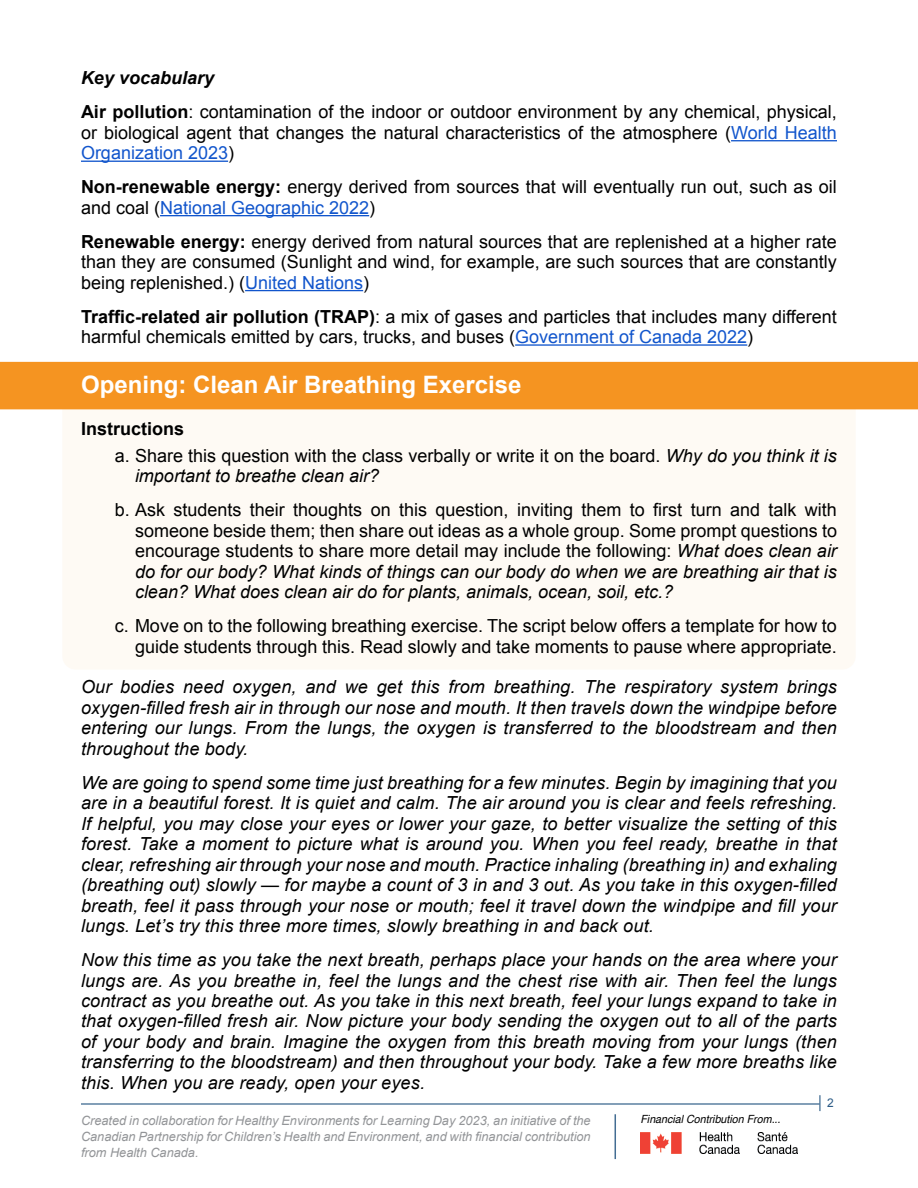
<style>
.page{position:relative;width:918px;height:1188px;background:#fff}
.page>*{position:absolute;margin:0;border:0;box-sizing:border-box;transform-origin:0 0}
.t1{font:700 24px "Arial";color:#fff}
.t2{font:italic 18px/20.4px "Arial";letter-spacing:.01em;color:#000;text-align:justify}
.t3{font:18px/20.4px "Arial";color:#000}
.t4{font:italic 12.75px/16.2px "Arial";color:#939598;text-align:justify}
.t5{font:12px "Arial";color:#2c5b86}
.t6{font:italic 11.25px "Helvetica";color:#000;scale:.95 1}
.s1{font-weight:700;font-style:italic}
.s2{font-weight:700}
.s3{color:#15c}
.s4{font-style:italic}
</style>
<div class="page">
<div style="left:62px;top:375px;width:794px;height:295px;background:#fefaf4;border-radius:13px"></div>
<div style="left:0;top:362px;width:918px;height:47px;background:#f59421"></div>
<img style="left:640px;top:1133px;width:157px;height:21px">
<hr style="left:615px;top:1114px;width:1px;height:45px;background:#436d93">
<svg style="left:820px;top:1095px;width:1px;height:16px"></svg>
<hr style="left:731px;top:140px;width:106px;height:1px;background:#15c">
<hr style="left:81px;top:161px;width:147px;height:1px;background:#15c">
<hr style="left:160px;top:215px;width:209px;height:1px;background:#15c">
<hr style="left:245px;top:290px;width:118px;height:1px;background:#15c">
<hr style="left:515px;top:344px;width:232px;height:2px;background:#15c">
<hr style="left:81px;top:1103px;width:739px;height:2px;background:#144978">
<p class="t3" style="left:81px;top:61px;width:757px;line-height:33.9px"><span class="s1">Key vocabulary<br></span><span class="s2">Air pollution</span>: contamination of the indoor or outdoor environment by any chemical, physical,</p>
<p class="t3" style="left:81px;top:122px;width:757px">or biological agent that changes the natural characteristics of the atmosphere (<span class="s3">World Health<br>Organization 2023</span>)</p>
<p class="t3" style="left:81px;top:177px;width:757px"><span class="s2">Non-renewable energy:</span> energy derived from sources that will eventually run out, such as oil and coal (<span class="s3">National Geographic 2022</span>)</p>
<p class="t3" style="left:81px;top:231px;width:758px;text-align:justify"><span class="s2">Renewable energy:</span> energy derived from natural sources that are replenished at a higher rate than they are consumed (Sunlight and wind, for example, are such sources that are constantly being replenished.) (<span class="s3">United Nations</span>)</p>
<p class="t3" style="left:81px;top:306px;width:757px"><span class="s2">Traffic-related air pollution (TRAP)</span>: a mix of gases and particles that includes many different harmful chemicals emitted by cars, trucks, and buses (<span class="s3">Government of Canada 2022</span>)</p>
<h1 class="t1" style="left:81px;top:369px;width:442px">Opening: Clean Air Breathing Exercise</h1>
<p class="t3" style="left:115px;top:415px;width:724px;line-height:27.2px;text-indent:-34px"><span class="s2">Instructions<br></span>a. Share this question with the class verbally or write it on the board. <span class="s4">Why do you think it is</span></p>
<p class="t2" style="left:135px;top:466px;width:246px">important to breathe clean air?</p>
<p class="t3" style="left:135px;top:500px;width:704px;text-align:justify;text-indent:-20px">b. Ask students their thoughts on this question, inviting them to first turn and talk with someone beside them; then share out ideas as a whole group. Some prompt questions to encourage students to share more detail may include the following: <span class="s4">What does clean air do for our body? What kinds of things can our body do when we are breathing air that is clean? What does clean air do for plants, animals, ocean, soil, etc.?</span></p>
<p class="t3" style="left:115px;top:616px;width:724px;text-align:right">c. Move on to the following breathing exercise. The script below offers a template for how to guide students through this. Read slowly and take moments to pause where appropriate.</p>
<p class="t2" style="left:81px;top:677px;width:757px">Our bodies need oxygen, and we get this from breathing. The respiratory system brings oxygen-filled fresh air in through our nose and mouth. It then travels down the windpipe before entering our lungs. From the lungs, the oxygen is transferred to the bloodstream and then throughout the body.</p>
<p class="t2" style="left:81px;top:773px;width:758px">We are going to spend some time just breathing for a few minutes. Begin by imagining that you are in a beautiful forest. It is quiet and calm. The air around you is clear and feels refreshing.<br>If helpful, you may close your eyes or lower your gaze, to better visualize the setting of this forest. Take a moment to picture what is around you. When you feel ready, breathe in that clear, refreshing air through your nose and mouth. Practice inhaling (breathing in) and exhaling (breathing out) slowly — for maybe a count of 3 in and 3 out. As you take in this oxygen-filled breath, feel it pass through your nose or mouth; feel it travel down the windpipe and fill your lungs. Let’s try this three more times, slowly breathing in and back out.</p>
<p class="t2" style="left:81px;top:950px;width:757px">Now this time as you take the next breath, perhaps place your hands on the area where your lungs are. As you breathe in, feel the lungs and the chest rise with air. Then feel the lungs contract as you breathe out. As you take in this next breath, feel your lungs expand to take in that oxygen-filled fresh air. Now picture your body sending the oxygen out to all of the parts of your body and brain. Imagine the oxygen from this breath moving from your lungs (then transferring to the bloodstream) and then throughout your body. Take a few more breaths like this. When you are ready, open your eyes.</p>
<p class="t4" style="left:81px;top:1113px;width:511px">Created in collaboration for Healthy Environments for Learning Day 2023, an initiative of the Canadian Partnership for Children’s Health and Environment, and with financial contribution from Health Canada.</p>
<p class="t6" style="left:640px;top:1110px;width:149px">Financial Contribution From...</p>
<p class="t5" style="left:827px;top:1095px;width:8px">2</p>
</div>
